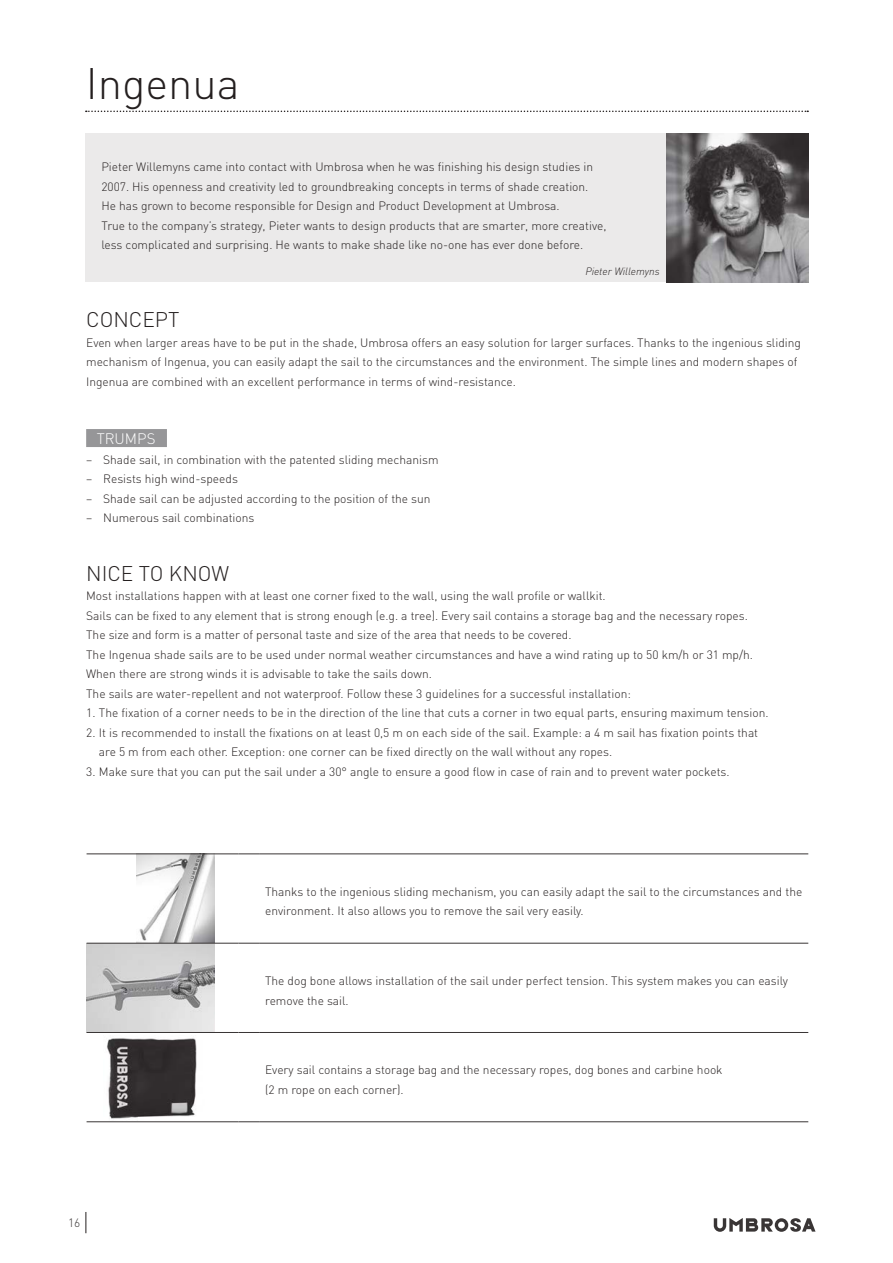
<style>
.page{position:relative;width:893px;height:1263px;background:#fff}
.page>*{position:absolute;margin:0;border:0;box-sizing:border-box;transform-origin:0 0}
.t1{font:300 43.5px "DIN";color:#241f1f}
.t2{font:300 21px "DIN";color:#241f1f}
.t3{font:300 15px "DIN";color:#fff}
.t4{font:300 12px/19.5px "DIN";color:#241f1f}
.t5{font:300 12px "DIN";color:#393535}
.t6{font:italic 300 10.5px "DIN";color:#241f1f}
</style>
<div class="page">
<svg style="left:86px;top:1212px;width:1px;height:21px"></svg>
<svg style="left:86px;top:111px;width:722px;height:1px"></svg>
<svg style="left:714px;top:1218px;width:101px;height:14px"></svg>
<div style="left:85px;top:133px;width:721px;height:149px;background:#ebeaea"></div>
<img style="left:667px;top:133px;width:141px;height:149px">
<img style="left:136px;top:855px;width:78px;height:88px">
<img style="left:87px;top:944px;width:127px;height:88px">
<img style="left:107px;top:1038px;width:90px;height:81px">
<div style="left:86px;top:429px;width:81px;height:18px;background:#969698"></div>
<hr style="left:87px;top:854px;width:151px;height:1px;background:#393535">
<svg style="left:238px;top:854px;width:21px;height:1px"></svg>
<hr style="left:259px;top:854px;width:549px;height:1px;background:#393535">
<hr style="left:87px;top:943px;width:151px;height:1px;background:#393535">
<svg style="left:238px;top:943px;width:21px;height:1px"></svg>
<hr style="left:259px;top:943px;width:549px;height:1px;background:#393535">
<hr style="left:87px;top:1032px;width:151px;height:1px;background:#393535">
<svg style="left:238px;top:1032px;width:21px;height:1px"></svg>
<hr style="left:259px;top:1032px;width:549px;height:1px;background:#393535">
<hr style="left:87px;top:1121px;width:151px;height:1px;background:#393535">
<svg style="left:238px;top:1121px;width:21px;height:1px"></svg>
<hr style="left:259px;top:1121px;width:549px;height:1px;background:#393535">
<h1 class="t1" style="left:86px;top:56px;width:155px">Ingenua</h1>
<p class="t4" style="left:101px;top:157px;width:507px">Pieter Willemyns came into contact with Umbrosa when he was finishing his design studies in 2007. His openness and creativity led to groundbreaking concepts in terms of shade creation.<br>He has grown to become responsible for Design and Product Development at Umbrosa.<br>True to the company’s strategy, Pieter wants to design products that are smarter, more creative, less complicated and surprising. He wants to make shade like no-one has ever done before.</p>
<p class="t6" style="left:585px;top:264px;width:76px">Pieter Willemyns</p>
<h2 class="t2" style="left:86px;top:307px;width:95px">CONCEPT</h2>
<p class="t4" style="left:86px;top:332px;width:716px">Even when larger areas have to be put in the shade, Umbrosa offers an easy solution for larger surfaces. Thanks to the ingenious sliding mechanism of Ingenua, you can easily adapt the sail to the circumstances and the environment. The simple lines and modern shapes of<br>Ingenua are combined with an excellent performance in terms of wind-resistance.</p>
<p class="t3" style="left:97px;top:429px;width:60px">TRUMPS</p>
<p class="t4" style="left:86px;top:449px;width:354px">− Shade sail, in combination with the patented sliding mechanism − Resists high wind-speeds<br>− Shade sail can be adjusted according to the position of the sun − Numerous sail combinations</p>
<h2 class="t2" style="left:86px;top:560px;width:144px">NICE TO KNOW</h2>
<p class="t4" style="left:86px;top:586px;width:668px">Most installations happen with at least one corner fixed to the wall, using the wall profile or wallkit.<br>Sails can be fixed to any element that is strong enough (e.g. a tree). Every sail contains a storage bag and the necessary ropes.<br>The size and form is a matter of personal taste and size of the area that needs to be covered.<br>The Ingenua shade sails are to be used under normal weather circumstances and have a wind rating up to 50 km/h or 31 mp/h.<br>When there are strong winds it is advisable to take the sails down.<br>The sails are water-repellent and not waterproof. Follow these 3 guidelines for a successful installation:</p>
<p class="t4" style="left:86px;top:703px;width:684px">1. The fixation of a corner needs to be in the direction of the line that cuts a corner in two equal parts, ensuring maximum tension.</p>
<p class="t4" style="left:99px;top:722px;width:661px;text-indent:-13px">2. It is recommended to install the fixations on at least 0,5 m on each side of the sail. Example: a 4 m sail has fixation points that are 5 m from each other. Exception: one corner can be fixed directly on the wall without any ropes.</p>
<p class="t4" style="left:86px;top:761px;width:645px">3. Make sure that you can put the sail under a 30° angle to ensure a good flow in case of rain and to prevent water pockets.</p>
<p class="t4" style="left:265px;top:882px;width:539px">Thanks to the ingenious sliding mechanism, you can easily adapt the sail to the circumstances and the environment. It also allows you to remove the sail very easily.</p>
<p class="t4" style="left:265px;top:971px;width:524px">The dog bone allows installation of the sail under perfect tension. This system makes you can easily remove the sail.</p>
<p class="t5" style="left:68px;top:1216px;width:14px">16</p>
<p class="t4" style="left:265px;top:1060px;width:459px">Every sail contains a storage bag and the necessary ropes, dog bones and carbine hook (2 m rope on each corner).</p>
</div>
